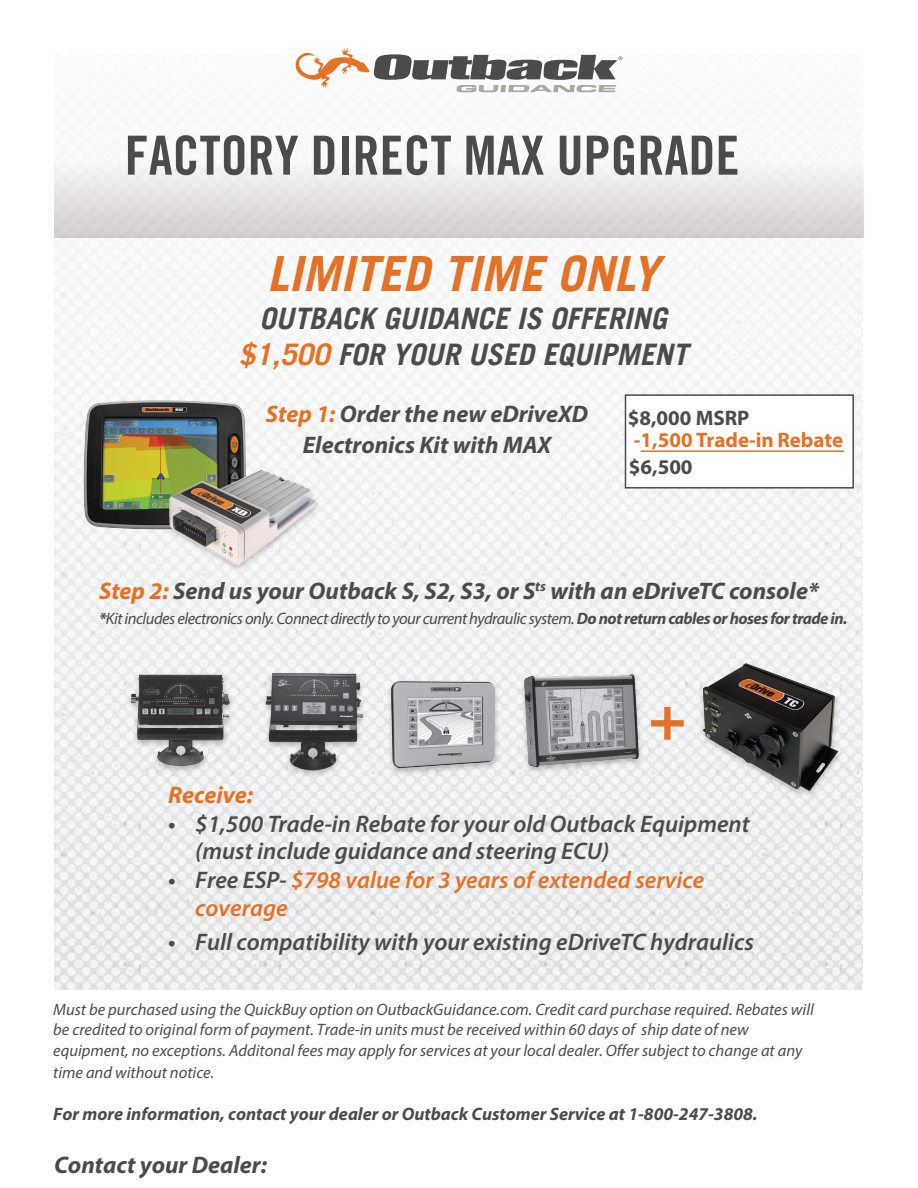
<style>
.page{position:relative;width:918px;height:1188px;background:#fff}
.page>*{position:absolute;margin:0;border:0;box-sizing:border-box;transform-origin:0 0}
.t1{font:64.65px "Trade Gothic Bold Cond Twenty";color:#e37226}
.t2{font:700 54px "Trade Gothic";color:#4b4b4a}
.t3{font:italic 700 48.75px "Trade Gothic LT";color:#e37226}
.t4{font:italic 700 29.7px/35.5px "Trade Gothic LT";color:#4b4b4a;text-align:center}
.t5{font:italic 600 24px/27.5px "Myriad Pro";color:#4b4b4a}
.t6{font:italic 700 24px/31.5px "Myriad Pro";color:#4b4b4a;text-align:center}
.t7{font:italic 600 24px/27.8px "Myriad Pro";color:#e37226}
.t8{font:italic 700 24px "Myriad Pro";letter-spacing:-.005em;color:#e37226}
.t9{font:700 21px/21.9px "Myriad Pro";color:#e37226}
.t10{font:700 21px "Myriad Pro";color:#4b4b4a}
.t11{font:italic 700 18px "Myriad Pro";color:#4b4b4a}
.t12{font:italic 16.5px/21px "Myriad Pro";color:#4b4b4a}
.t13{font:italic 16.5px "Myriad Pro";letter-spacing:-.03em;color:#4b4b4a}
.s1{font-family:"Trade Gothic Bold Cond Twenty";font-weight:400}
.s2{color:#e37226}
.s3{color:#4b4b4a}
.s4{font-weight:700}
</style>
<div class="page">
<img style="left:54px;top:57px;width:808px;height:933px">
<img style="left:77px;top:397px;width:175px;height:136px">
<img style="left:54px;top:74px;width:810px;height:164px">
<img style="left:156px;top:454px;width:165px;height:122px">
<svg style="left:296px;top:48px;width:326px;height:44px"></svg>
<div style="left:698px;top:661px;width:145px;height:138px;background:#231f20;opacity:.26"></div>
<img style="left:698px;top:663px;width:141px;height:130px">
<div style="left:127px;top:673px;width:108px;height:101px;background:#231f20;opacity:.26"></div>
<img style="left:131px;top:675px;width:99px;height:91px">
<div style="left:261px;top:672px;width:107px;height:106px;background:#231f20;opacity:.26"></div>
<img style="left:259px;top:670px;width:110px;height:102px">
<div style="left:386px;top:679px;width:114px;height:97px;background:#231f20;opacity:.26"></div>
<img style="left:391px;top:681px;width:104px;height:87px">
<img style="left:517px;top:666px;width:129px;height:110px">
<div style="left:625px;top:394px;width:229px;height:95px;background:#fff;border:2px solid #4b4b4a"></div>
<hr style="left:641px;top:450px;width:203px;height:2px;background:#e37226">
<p class="t2" style="left:125px;top:123px;width:616px">FACTORY DIRECT <span class="s1">MAX</span> UPGRADE</p>
<p class="t3" style="left:267px;top:243px;width:393px">LIMITED TIME ONLY</p>
<p class="t4" style="left:239px;top:300px;width:450px">OUTBACK GUIDANCE IS OFFERING <span class="s2">$1,500</span> FOR YOUR USED EQUIPMENT</p>
<p class="t6" style="left:266px;top:397px;width:324px"><span class="s2">Step 1:</span> Order the new eDriveXD<br>Electronics Kit with MAX</p>
<p class="t9" style="left:628px;top:407px;width:217px"><span class="s3">$8,000 MSRP<br></span>-1,500 Trade-in Rebate</p>
<p class="t10" style="left:629px;top:453px;width:65px">$6,500</p>
<p class="t6" style="left:99px;top:575px;width:721px"><span class="s2">Step 2:</span> Send us your Outback S, S2, S3, or S<sup>ts</sup> with an eDriveTC console*</p>
<p class="t13" style="left:99px;top:608px;width:750px"><span class="s4">*</span>Kit includes electronics only. Connect directly to your current hydraulic system. <span class="s4">Do not return cables or hoses for trade in.</span></p>
<p class="t1" style="left:648px;top:677px;width:40px">+</p>
<p class="t8" style="left:168px;top:780px;width:86px">Receive:</p>
<p class="t5" style="left:195px;top:810px;width:556px;text-indent:-27px">• $1,500 Trade-in Rebate for your old Outback Equipment (must include guidance and steering ECU)</p>
<p class="t7" style="left:195px;top:865px;width:510px;text-indent:-27px"><span class="s3">• Free ESP-</span> $798 value for 3 years of extended service coverage</p>
<p class="t5" style="left:168px;top:927px;width:587px">• Full compatibility with your existing eDriveTC hydraulics</p>
<p class="t12" style="left:53px;top:999px;width:762px">Must be purchased using the QuickBuy option on OutbackGuidance.com. Credit card purchase required. Rebates will be credited to original form of payment. Trade-in units must be received within 60 days of ship date of new equipment, no exceptions. Additonal fees may apply for services at your local dealer. Offer subject to change at any time and without notice.</p>
<p class="t11" style="left:53px;top:1102px;width:706px">For more information, contact your dealer or Outback Customer Service at 1-800-247-3808.</p>
<p class="t6" style="left:54px;top:1148px;width:215px">Contact your Dealer:</p>
</div>
